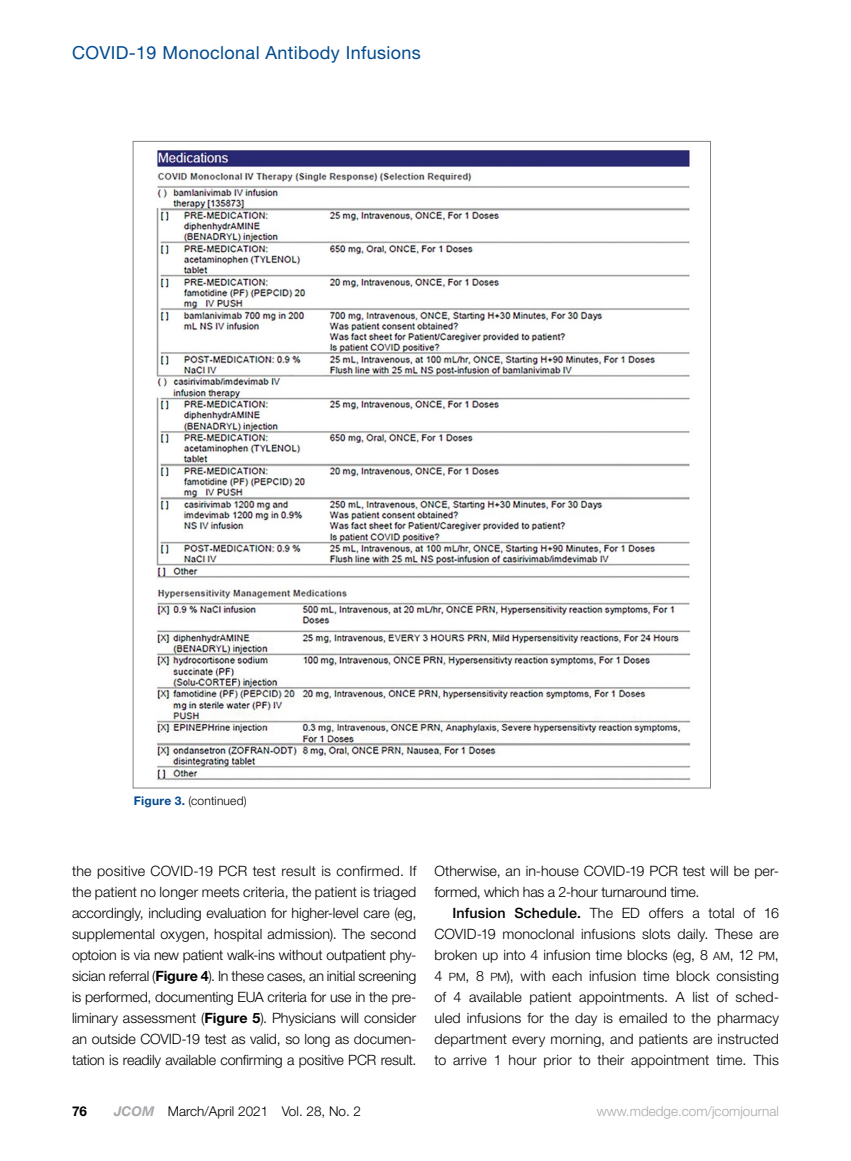
<style>
.page{position:relative;width:851px;height:1161px;background:#fff}
.page>*{position:absolute;margin:0;border:0;box-sizing:border-box;transform-origin:0 0}
.t1{font:18px "Helvetica Neue LT Std";letter-spacing:.02em;color:#004a8f}
.body{font:300 14.25px/21px "Helvetica Neue LT Std";letter-spacing:-.01em;color:#000;text-align:justify}
.body_indent{font:300 14.25px/21px "Helvetica Neue LT Std";letter-spacing:.01em;color:#000;text-align:justify}
.t2{font:300 13.5px "Helvetica Neue LT Std";color:#000}
.t3{font:300 13.5px "Helvetica Neue LT Std";color:#a7a9ac}
.t4{font:700 13.5px "Helvetica Neue LT Std";color:#000}
.t5{font:300 12px "Helvetica Neue LT Std";letter-spacing:.015em;color:#000}
.s1{font-weight:700;color:#004a8f}
.s2{font-weight:700}
.s3{font-weight:500}
.s4{font-family:"Helvetica Neue LT Std Lt SC800";font-weight:400;font-size:11.4px}
.s5{font-weight:700;font-style:italic;color:#a7a9ac}
</style>
<div class="page">
<img style="left:156px;top:150px;width:534px;height:476px">
<img style="left:156px;top:630px;width:535px;height:152px">
<p class="t1" style="left:72px;top:41px;width:350px">COVID-19 Monoclonal Antibody Infusions</p>
<p class="t5" style="left:134px;top:794px;width:114px"><span class="s1">Figure 3.</span> (continued)</p>
<p class="body" style="left:72px;top:860px;width:346px">the positive COVID-19 PCR test result is confirmed. If the patient no longer meets criteria, the patient is triaged accordingly, including evaluation for higher-level care (eg, supplemental oxygen, hospital admission). The second optoion is via new patient walk-ins without outpatient phy&shy;sician referral (<span class="s2">Figure 4</span>). In these cases, an initial screening is performed, documenting EUA criteria for use in the pre&shy;liminary assessment (<span class="s2">Figure 5</span>). Physicians will consider an outside COVID-19 test as valid, so long as documen&shy;tation is readily available confirming a positive PCR result.</p>
<p class="body" style="left:434px;top:860px;width:346px">Otherwise, an in-house COVID-19 PCR test will be per&shy;formed, which has a 2-hour turnaround time.</p>
<p class="body_indent" style="left:434px;top:902px;width:346px;text-indent:18px"><span class="s3">Infusion Schedule.</span> The ED offers a total of 16<br>COVID-19 monoclonal infusions slots daily. These are broken up into 4 infusion time blocks (eg, 8 <span class="s4">AM</span>, 12 <span class="s4">PM</span>, 4 <span class="s4">PM</span>, 8 <span class="s4">PM</span>), with each infusion time block consisting of 4 available patient appointments. A list of sched&shy;uled infusions for the day is emailed to the pharmacy department every morning, and patients are instructed to arrive 1 hour prior to their appointment time. This</p>
<p class="t4" style="left:72px;top:1103px;width:17px">76</p>
<p class="t2" style="left:114px;top:1103px;width:248px"><span class="s5">JCOM</span> March/April 2021 Vol. 28, No. 2</p>
<p class="t3" style="left:596px;top:1103px;width:184px">www.mdedge.com/jcomjournal</p>
</div>
